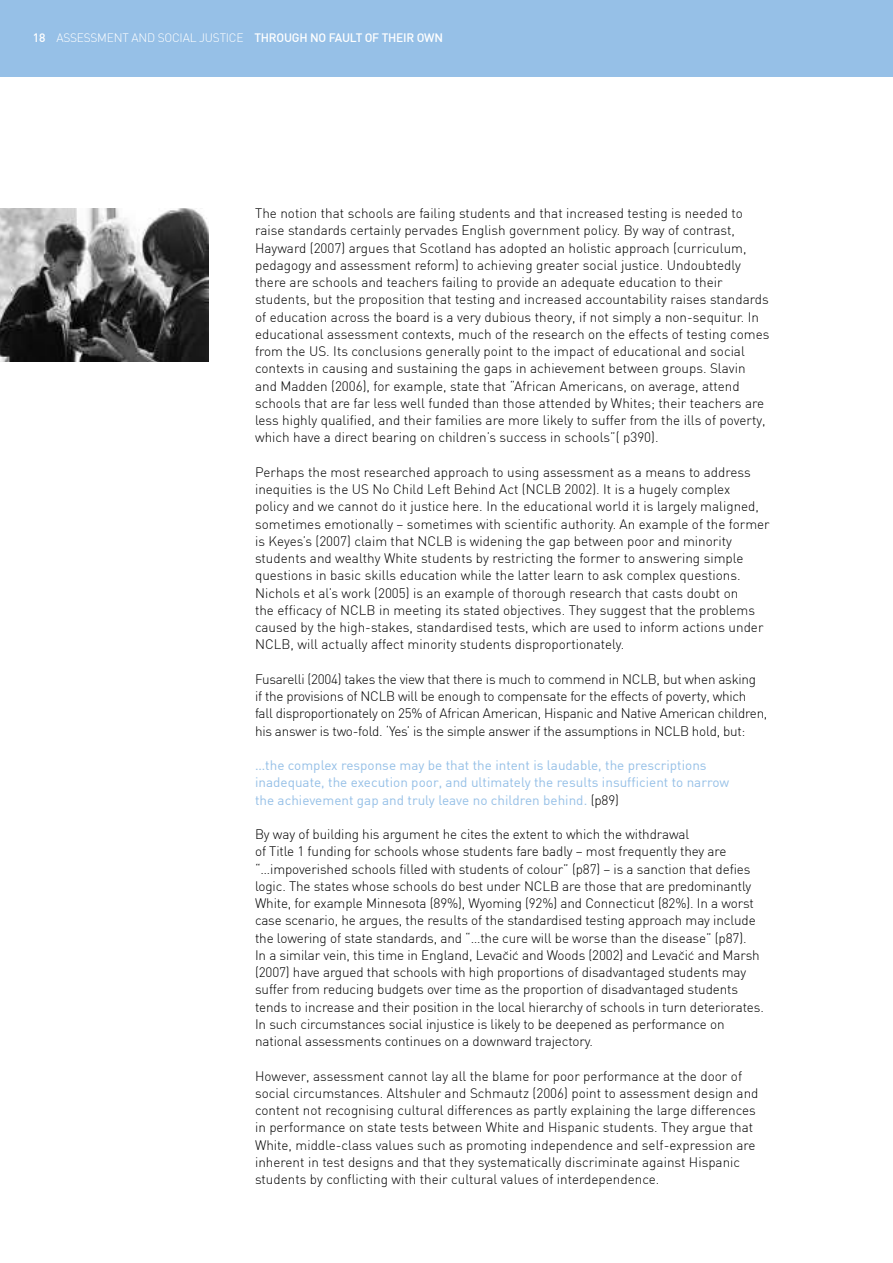
<style>
.page{position:relative;width:893px;height:1263px;background:#fff}
.page>*{position:absolute;margin:0;border:0;box-sizing:border-box;transform-origin:0 0}
.t1{font:300 13.5px/17.2px "DIN";color:#000}
.t2{font:300 13.5px/17.2px "DIN";letter-spacing:-.02em;color:#000}
.t3{font:13.5px/17.2px "DIN";color:#96c0e7}
.t4{font:500 12px "DIN";letter-spacing:-.02em;color:#fff}
.s1{font-weight:300}
.s2{font-weight:300;color:#000}
</style>
<div class="page">
<div style="left:0;top:0;width:892px;height:77px;background:#96c0e7"></div>
<img style="left:0;top:208px;width:208px;height:154px">
<p class="t4" style="left:33px;top:34px;width:412px">18 <span class="s1">ASSESSMENT AND SOCIAL JUSTICE</span> THROUGH NO FAULT OF THEIR OWN</p>
<p class="t1" style="left:255px;top:206px;width:516px">The notion that schools are failing students and that increased testing is needed to raise standards certainly pervades English government policy. By way of contrast, Hayward (2007) argues that Scotland has adopted an holistic approach (curriculum, pedagogy and assessment reform) to achieving greater social justice. Undoubtedly there are schools and teachers failing to provide an adequate education to their students, but the proposition that testing and increased accountability raises standards of education across the board is a very dubious theory, if not simply a non-sequitur. In educational assessment contexts, much of the research on the effects of testing comes from the US. Its conclusions generally point to the impact of educational and social contexts in causing and sustaining the gaps in achievement between groups. Slavin and Madden (2006), for example, state that “African Americans, on average, attend schools that are far less well funded than those attended by Whites; their teachers are less highly qualified, and their families are more likely to suffer from the ills of poverty, which have a direct bearing on children’s success in schools”( p390).</p>
<p class="t1" style="left:255px;top:464px;width:516px">Perhaps the most researched approach to using assessment as a means to address inequities is the US No Child Left Behind Act (NCLB 2002). It is a hugely complex<br>policy and we cannot do it justice here. In the educational world it is largely maligned, sometimes emotionally – sometimes with scientific authority. An example of the former is Keyes’s (2007) claim that NCLB is widening the gap between poor and minority students and wealthy White students by restricting the former to answering simple questions in basic skills education while the latter learn to ask complex questions.<br>Nichols et al’s work (2005) is an example of thorough research that casts doubt on<br>the efficacy of NCLB in meeting its stated objectives. They suggest that the problems caused by the high-stakes, standardised tests, which are used to inform actions under NCLB, will actually affect minority students disproportionately.</p>
<p class="t2" style="left:255px;top:671px;width:514px">Fusarelli (2004) takes the view that there is much to commend in NCLB, but when asking<br>if the provisions of NCLB will be enough to compensate for the effects of poverty, which fall disproportionately on 25% of African American, Hispanic and Native American children, his answer is two-fold. ‘Yes’ is the simple answer if the assumptions in NCLB hold, but:</p>
<p class="t3" style="left:255px;top:758px;width:475px">…the complex response may be that the intent is laudable, the prescriptions inadequate, the execution poor, and ultimately the results insufficient to narrow the achievement gap and truly leave no children behind. <span class="s2">(p89)</span></p>
<p class="t1" style="left:255px;top:827px;width:510px">By way of building his argument he cites the extent to which the withdrawal<br>of Title 1 funding for schools whose students fare badly – most frequently they are “…impoverished schools filled with students of colour” (p87) – is a sanction that defies logic. The states whose schools do best under NCLB are those that are predominantly White, for example Minnesota (89%), Wyoming (92%) and Connecticut (82%). In a worst case scenario, he argues, the results of the standardised testing approach may include the lowering of state standards, and “…the cure will be worse than the disease” (p87).<br>In a similar vein, this time in England, Levacic and Woods (2002) and Levacic and Marsh (2007) have argued that schools with high proportions of disadvantaged students may suffer from reducing budgets over time as the proportion of disadvantaged students tends to increase and their position in the local hierarchy of schools in turn deteriorates.<br>In such circumstances social injustice is likely to be deepened as performance on national assessments continues on a downward trajectory.</p>
<p class="t1" style="left:255px;top:1068px;width:505px">However, assessment cannot lay all the blame for poor performance at the door of social circumstances. Altshuler and Schmautz (2006) point to assessment design and content not recognising cultural differences as partly explaining the large differences in performance on state tests between White and Hispanic students. They argue that White, middle-class values such as promoting independence and self-expression are inherent in test designs and that they systematically discriminate against Hispanic students by conflicting with their cultural values of interdependence.</p>
</div>
